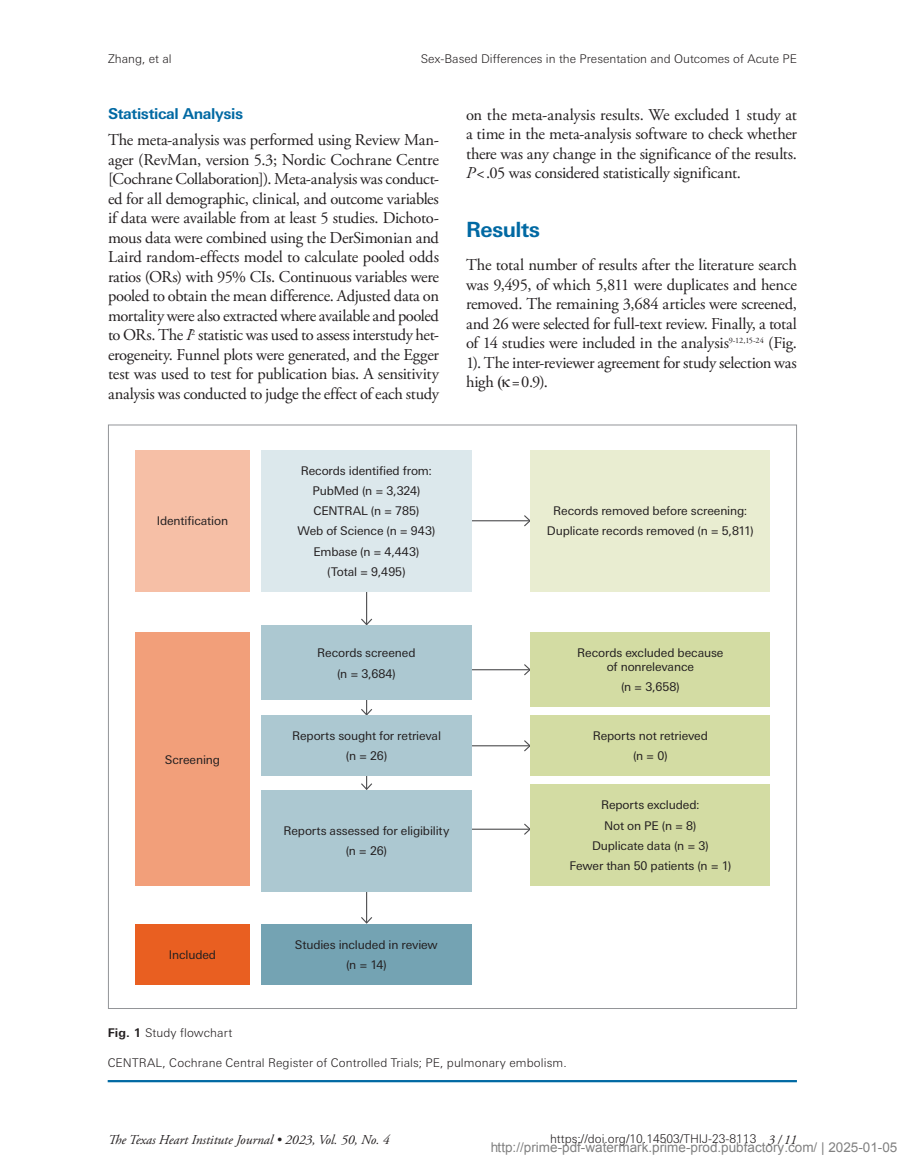
<style>
.page{position:relative;width:905px;height:1175px;background:#fff}
.page>*{position:absolute;margin:0;border:0;box-sizing:border-box;transform-origin:0 0}
.HEADING_1{font:700 21px "Univers Next Pro";letter-spacing:-.025em;color:#0069a3}
.BODY{font:16.5px/19.5px "Adobe Garamond Pro";letter-spacing:-.02em;color:#231f20;text-align:justify}
.HEADING_2{font:700 15px "Univers Next Pro";letter-spacing:-.025em;color:#0069a3}
.t1{font:13.5px "Arial";color:rgb(0 0 0/.5)}
.t2{font:italic 13.5px "Adobe Garamond Pro";color:#231f20}
.BULLETS{font:12px/13.5px "Univers Next Pro";letter-spacing:-.01em;color:#231f20;text-align:center}
.CAPTIONS{font:300 12px "Univers Next Pro";color:#231f20}
.s1{font-style:italic}
.s2{font-weight:700}
.s3{font-family:"Adobe Garamond Pro";font-weight:400;font-style:italic;font-size:13.5px}
</style>
<div class="page">
<hr style="left:108px;top:1080px;width:689px;height:2px;background:#0069a3">
<div style="left:135px;top:632px;width:115px;height:254px;background:#f29f7a"></div>
<div style="left:135px;top:450px;width:115px;height:141px;background:#f6bfa6"></div>
<div style="left:135px;top:924px;width:115px;height:61px;background:#e95f21"></div>
<hr style="left:470px;top:520px;width:60px;height:1px;background:#4d4d4f">
<svg style="left:523px;top:514px;width:8px;height:13px"></svg>
<svg style="left:361px;top:700px;width:12px;height:15px"></svg>
<svg style="left:361px;top:776px;width:11px;height:14px"></svg>
<hr style="left:470px;top:669px;width:60px;height:1px;background:#4d4d4f">
<svg style="left:523px;top:663px;width:8px;height:13px"></svg>
<hr style="left:470px;top:745px;width:60px;height:1px;background:#4d4d4f">
<svg style="left:523px;top:739px;width:8px;height:13px"></svg>
<hr style="left:470px;top:828px;width:60px;height:1px;background:#4d4d4f">
<svg style="left:523px;top:822px;width:8px;height:14px"></svg>
<hr style="left:366px;top:591px;width:1px;height:33px;background:#4d4d4f">
<svg style="left:360px;top:617px;width:13px;height:9px"></svg>
<hr style="left:366px;top:890px;width:1px;height:33px;background:#4d4d4f">
<svg style="left:361px;top:915px;width:12px;height:9px"></svg>
<div style="left:261px;top:715px;width:210px;height:61px;background:#acc8d1"></div>
<div style="left:531px;top:715px;width:239px;height:61px;background:#d3dca3"></div>
<div style="left:261px;top:626px;width:210px;height:74px;background:#acc8d1"></div>
<div style="left:531px;top:632px;width:239px;height:75px;background:#d3dca3"></div>
<div style="left:261px;top:450px;width:210px;height:141px;background:#dce8ec"></div>
<div style="left:531px;top:450px;width:239px;height:141px;background:#e9edd1"></div>
<div style="left:261px;top:790px;width:210px;height:101px;background:#acc8d1"></div>
<div style="left:531px;top:784px;width:239px;height:102px;background:#d3dca3"></div>
<div style="left:261px;top:924px;width:210px;height:61px;background:#74a3b3"></div>
<p class="CAPTIONS" style="left:108px;top:52px;width:65px">Zhang, et al</p>
<p class="CAPTIONS" style="left:420px;top:52px;width:378px">Sex-Based Differences in the Presentation and Outcomes of Acute PE</p>
<p class="HEADING_2" style="left:108px;top:105px;width:137px">Statistical Analysis</p>
<p class="BODY" style="left:108px;top:131px;width:332px">The meta-analysis was performed using Review Man&shy;ager (RevMan, version 5.3; Nordic Cochrane Centre [Cochrane Collaboration]). Meta-analysis was conduct&shy;ed for all demographic, clinical, and outcome variables if data were available from at least 5 studies. Dichoto&shy;mous data were combined using the DerSimonian and Laird random-effects model to calculate pooled odds ratios (ORs) with 95% CIs. Continuous variables were pooled to obtain the mean difference. Adjusted data on mortality were also extracted where available and pooled to ORs. The <span class="s1">I</span><sup>2</sup> statistic was used to assess interstudy het&shy;erogeneity. Funnel plots were generated, and the Egger test was used to test for publication bias. A sensitivity analysis was conducted to judge the effect of each study</p>
<p class="BULLETS" style="left:157px;top:514px;width:73px">Identification</p>
<p class="BULLETS" style="left:301px;top:463px;width:133px">Records identified from:</p>
<p class="BULLETS" style="left:312px;top:484px;width:109px">PubMed (n = 3,324)</p>
<p class="BULLETS" style="left:313px;top:504px;width:107px">CENTRAL (n = 785)</p>
<p class="BULLETS" style="left:297px;top:524px;width:139px">Web of Science (n = 943)</p>
<p class="BULLETS" style="left:313px;top:544px;width:107px">Embase (n = 4,443)</p>
<p class="BULLETS" style="left:327px;top:565px;width:80px">(Total = 9,495)</p>
<p class="BODY" style="left:466px;top:105px;width:332px">on the meta-analysis results. We excluded 1 study at a time in the meta-analysis software to check whether there was any change in the significance of the results.<br><span class="s1">P</span>&lt;.05 was considered statistically significant.</p>
<p class="HEADING_1" style="left:466px;top:217px;width:76px">Results</p>
<p class="BODY" style="left:466px;top:256px;width:332px">The total number of results after the literature search was 9,495, of which 5,811 were duplicates and hence removed. The remaining 3,684 articles were screened, and 26 were selected for full-text review. Finally, a total of 14 studies were included in the analysis<sup>9-12,15-24</sup> (Fig.<br>1). The inter-reviewer agreement for study selection was high =0.9).</p>
<p class="BULLETS" style="left:553px;top:504px;width:196px">Records removed before screening:</p>
<p class="BULLETS" style="left:547px;top:524px;width:208px">Duplicate records removed (n = 5,811)</p>
<p class="BULLETS" style="left:165px;top:752px;width:57px">Screening</p>
<p class="BULLETS" style="left:169px;top:948px;width:49px">Included</p>
<p class="BULLETS" style="left:317px;top:646px;width:100px">Records screened</p>
<p class="BULLETS" style="left:337px;top:666px;width:60px">(n = 3,684)</p>
<p class="BULLETS" style="left:292px;top:729px;width:150px">Reports sought for retrieval</p>
<p class="BULLETS" style="left:346px;top:749px;width:43px">(n = 26)</p>
<p class="BULLETS" style="left:283px;top:824px;width:167px">Reports assessed for eligibility</p>
<p class="BULLETS" style="left:346px;top:844px;width:43px">(n = 26)</p>
<p class="BULLETS" style="left:295px;top:938px;width:144px">Studies included in review</p>
<p class="BULLETS" style="left:346px;top:958px;width:42px">(n = 14)</p>
<p class="BULLETS" style="left:577px;top:646px;width:148px">Records excluded because of nonrelevance</p>
<p class="BULLETS" style="left:621px;top:680px;width:60px">(n = 3,658)</p>
<p class="BULLETS" style="left:592px;top:729px;width:117px">Reports not retrieved</p>
<p class="BULLETS" style="left:633px;top:749px;width:36px">(n = 0)</p>
<p class="BULLETS" style="left:601px;top:798px;width:100px">Reports excluded:</p>
<p class="BULLETS" style="left:604px;top:818px;width:94px">Not on PE (n = 8)</p>
<p class="BULLETS" style="left:592px;top:839px;width:118px">Duplicate data (n = 3)</p>
<p class="BULLETS" style="left:569px;top:859px;width:163px">Fewer than 50 patients (n = 1)</p>
<p class="CAPTIONS" style="left:108px;top:1025px;width:126px"><span class="s2">Fig. 1</span> Study flowchart</p>
<p class="CAPTIONS" style="left:108px;top:1055px;width:460px">CENTRAL, Cochrane Central Register of Controlled Trials; PE, pulmonary embolism.</p>
<p class="t2" style="left:108px;top:1131px;width:283px">The Texas Heart Institute Journal • 2023, Vol. 50, No. 4</p>
<p class="CAPTIONS" style="left:550px;top:1132px;width:248px">https://doi.org/10.14503/THIJ-23-8113 <span class="s3">3 / 11</span></p>
<p class="t1" style="left:490px;top:1140px;width:409px">http://prime-pdf-watermark.prime-prod.pubfactory.com/ | 2025-01-05</p>
</div>
